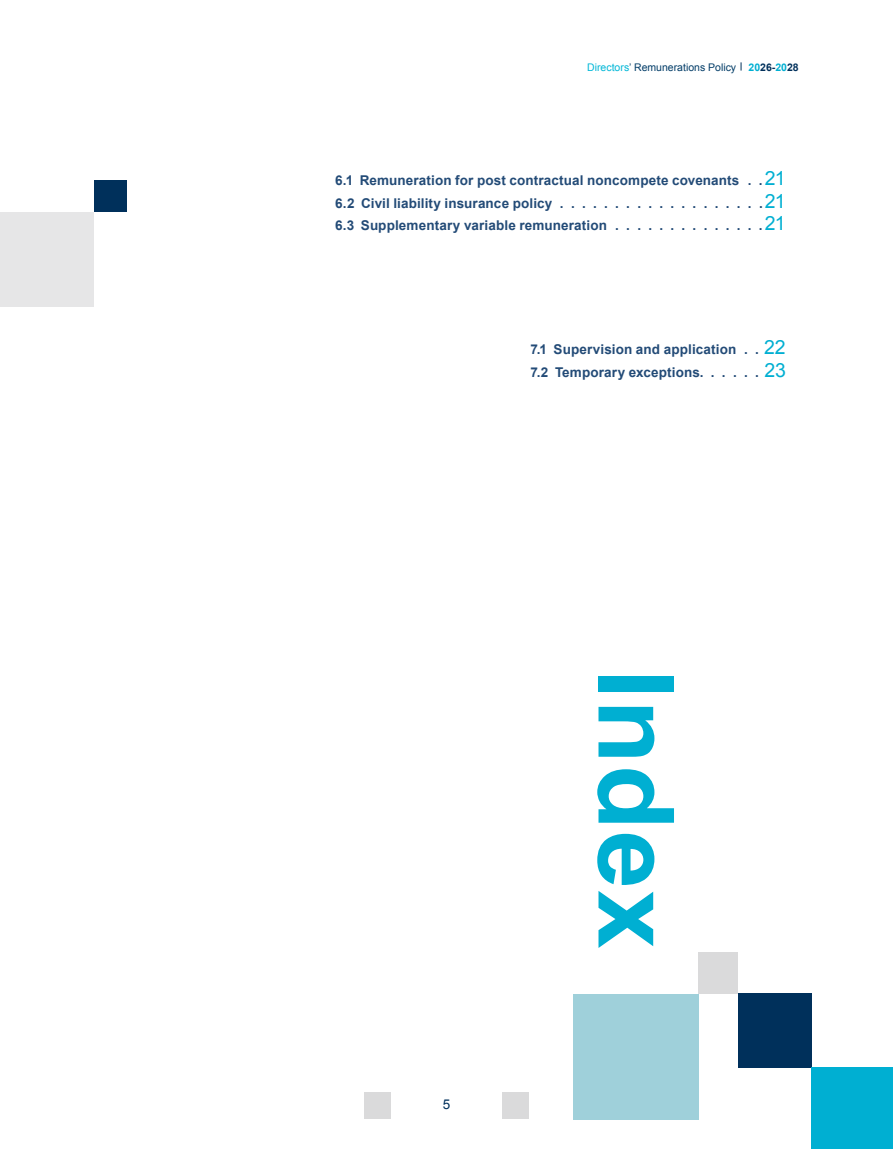
<style>
.page{position:relative;width:893px;height:1149px;background:#fff}
.page>*{position:absolute;margin:0;border:0;box-sizing:border-box;transform-origin:0 0}
.MENU_número{font:700 105.45px "Arial";letter-spacing:.01em;color:#00afd2}
.t1{font:19.5px "Arial";letter-spacing:-.04em;color:#00afd2}
.t2{font:700 13.5px "Arial";letter-spacing:.01em;color:#234b77}
.t3{font:13.5px "Arial";color:#00305b}
.t4{font:10.5px "Arial";color:#033d68}
.s1{color:#00b7d7}
.s2{font-weight:700;color:#00afd2}
.s3{font-weight:700;color:#00305b}
</style>
<div class="page">
<div style="left:738px;top:993px;width:73px;height:74px;background:#00305b"></div>
<div style="left:811px;top:1067px;width:82px;height:81px;background:#00afd2"></div>
<div style="left:94px;top:180px;width:32px;height:32px;background:#00305b"></div>
<div style="left:0;top:212px;width:94px;height:94px;background:#e6e6e7"></div>
<div style="left:574px;top:993px;width:125px;height:126px;background:#9fd0da"></div>
<div style="left:699px;top:952px;width:39px;height:41px;background:#dadadb"></div>
<div style="left:502px;top:1091px;width:26px;height:27px;background:#dadadb"></div>
<div style="left:365px;top:1091px;width:26px;height:27px;background:#dadadb"></div>
<p class="t4" style="left:587px;top:60px;width:213px"><span class="s1">Directors</span>’ Remunerations Policy <span class="s2">20</span><span class="s3">26-</span><span class="s2">20</span><span class="s3">28</span></p>
<p class="t2" style="left:335px;top:171px;width:406px">6.1 Remuneration for post contractual noncompete covenants</p>
<p class="t1" style="left:765px;top:166px;width:22px">21</p>
<p class="t2" style="left:335px;top:194px;width:218px">6.2 Civil liability insurance policy</p>
<p class="t1" style="left:765px;top:188px;width:22px">21</p>
<p class="t2" style="left:335px;top:216px;width:273px">6.3 Supplementary variable remuneration</p>
<p class="t1" style="left:765px;top:210px;width:22px">21</p>
<p class="t2" style="left:530px;top:340px;width:207px">7.1 Supervision and application</p>
<p class="t1" style="left:764px;top:334px;width:23px">22</p>
<p class="t2" style="left:530px;top:363px;width:171px">7.2 Temporary exceptions</p>
<p class="t1" style="left:764px;top:357px;width:23px">23</p>
<p class="t3" style="left:443px;top:1094px;width:9px">5</p>
<p class="MENU_número" style="left:705px;top:668px;width:281px;rotate:90deg">Index</p>
</div>
